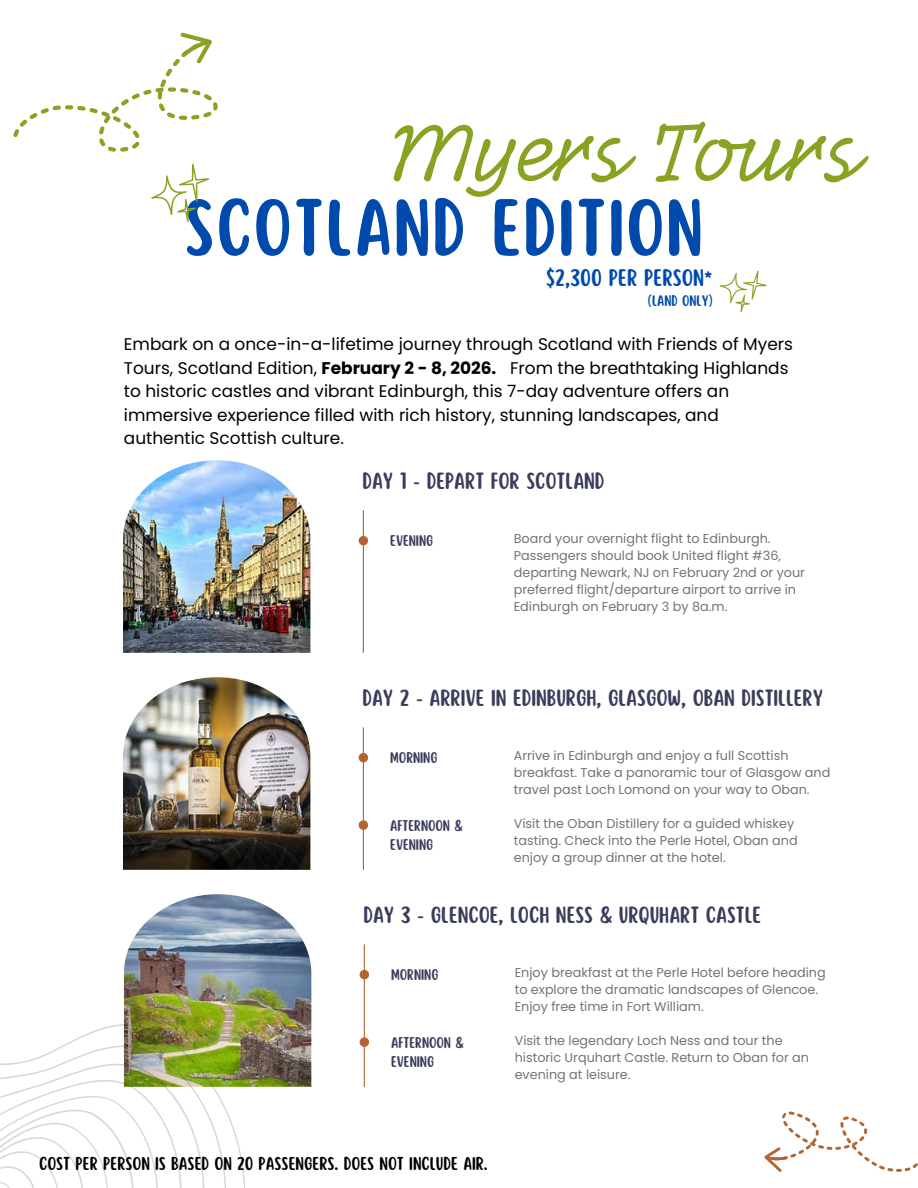
<style>
.page{position:relative;width:918px;height:1188px;background:#fff}
.page>*{position:absolute;margin:0;border:0;box-sizing:border-box;transform-origin:0 0}
.t1{font:102.45px "Radcliffe Hand Script";letter-spacing:-.015em;color:#88a322}
.t2{font:70.95px "Scripter";letter-spacing:.02em;color:#004aad}
.t3{font:21px "Scripter";color:#004aad}
.t4{font:20.55px "Scripter";color:#3a3c5b}
.t5{font:16.95px/23.7px "Poppins";color:#000}
.t6{font:16.35px "Scripter";color:#000}
.t7{font:13.65px/19px "Scripter";color:#3a3c5b}
.t8{font:13.5px "Scripter";color:#004aad}
.t9{font:12.75px/17.1px "Poppins";color:#737373}
.s1{font-weight:700}
</style>
<div class="page">
<img style="left:123px;top:460px;width:187px;height:193px">
<hr style="left:363px;top:510px;width:1px;height:143px;background:#b26432">
<div style="left:359px;top:536px;width:9px;height:9px;background:#b26432;border-radius:50%"></div>
<img style="left:123px;top:677px;width:187px;height:193px">
<hr style="left:363px;top:727px;width:1px;height:143px;background:#b26432">
<div style="left:359px;top:753px;width:9px;height:9px;background:#b26432;border-radius:50%"></div>
<div style="left:359px;top:820px;width:9px;height:10px;background:#b26432;border-radius:50%"></div>
<img style="left:144px;top:894px;width:147px;height:30px">
<hr style="left:364px;top:944px;width:1px;height:143px;background:#b26432">
<div style="left:360px;top:970px;width:9px;height:9px;background:#b26432;border-radius:50%"></div>
<div style="left:360px;top:1037px;width:9px;height:10px;background:#b26432;border-radius:50%"></div>
<svg style="left:13px;top:33px;width:205px;height:119px"></svg>
<svg style="left:764px;top:1111px;width:154px;height:61px"></svg>
<svg style="left:151px;top:163px;width:58px;height:59px"></svg>
<svg style="left:719px;top:270px;width:48px;height:43px"></svg>
<img style="left:125px;top:924px;width:187px;height:163px">
<img style="left:123px;top:962px;width:179px;height:125px">
<img style="left:117px;top:995px;width:158px;height:92px">
<img style="left:0;top:1025px;width:245px;height:163px">
<h3 class="t1" style="left:385px;top:85px;width:476px">Myers Tours</h3>
<h2 class="t2" style="left:184px;top:192px;width:521px">SCOTLAND EDITION</h2>
<h3 class="t3" style="left:546px;top:267px;width:168px">$2,300 PER PERSON*</h3>
<h3 class="t8" style="left:648px;top:294px;width:66px">(LAND ONLY)</h3>
<p class="t5" style="left:124px;top:332px;width:671px">Embark on a once-in-a-lifetime journey through Scotland with Friends of Myers Tours, Scotland Edition, <span class="s1">February 2 - 8, 2026.</span> From the breathtaking Highlands to historic castles and vibrant Edinburgh, this 7-day adventure offers an immersive experience filled with rich history, stunning landscapes, and authentic Scottish culture.</p>
<h5 class="t4" style="left:362px;top:471px;width:244px">DAY 1 - DEPART FOR SCOTLAND</h5>
<p class="t7" style="left:390px;top:531px;width:44px">EVENING</p>
<h3 class="t9" style="left:514px;top:530px;width:293px">Board your overnight flight to Edinburgh.<br>Passengers should book United flight #36, departing Newark, NJ on February 2nd or your preferred flight/departure airport to arrive in Edinburgh on February 3 by 8a.m.</h3>
<p class="t4" style="left:362px;top:688px;width:462px">DAY 2 - ARRIVE IN EDINBURGH, GLASGOW, OBAN DISTILLERY</p>
<h6 class="t7" style="left:390px;top:748px;width:49px">MORNING</h6>
<p class="t9" style="left:514px;top:747px;width:318px">Arrive in Edinburgh and enjoy a full Scottish breakfast. Take a panoramic tour of Glasgow and travel past Loch Lomond on your way to Oban.</p>
<p class="t7" style="left:390px;top:817px;width:74px">AFTERNOON &amp;<br>EVENING</p>
<h3 class="t9" style="left:514px;top:815px;width:285px">Visit the Oban Distillery for a guided whiskey tasting. Check into the Perle Hotel, Oban and enjoy a group dinner at the hotel.</h3>
<p class="t4" style="left:363px;top:905px;width:399px">DAY 3 - GLENCOE, LOCH NESS &amp; URQUHART CASTLE</p>
<h6 class="t7" style="left:391px;top:965px;width:49px">MORNING</h6>
<h6 class="t9" style="left:515px;top:964px;width:313px">Enjoy breakfast at the Perle Hotel before heading to explore the dramatic landscapes of Glencoe.</h6>
<p class="t9" style="left:515px;top:998px;width:191px">Enjoy free time in Fort William.</p>
<p class="t7" style="left:391px;top:1034px;width:74px">AFTERNOON &amp;<br>EVENING</p>
<p class="t9" style="left:515px;top:1032px;width:296px">Visit the legendary Loch Ness and tour the historic Urquhart Castle. Return to Oban for an evening at leisure.</p>
<p class="t6" style="left:39px;top:1156px;width:450px">COST PER PERSON IS BASED ON 20 PASSENGERS. DOES NOT INCLUDE AIR.</p>
</div>
